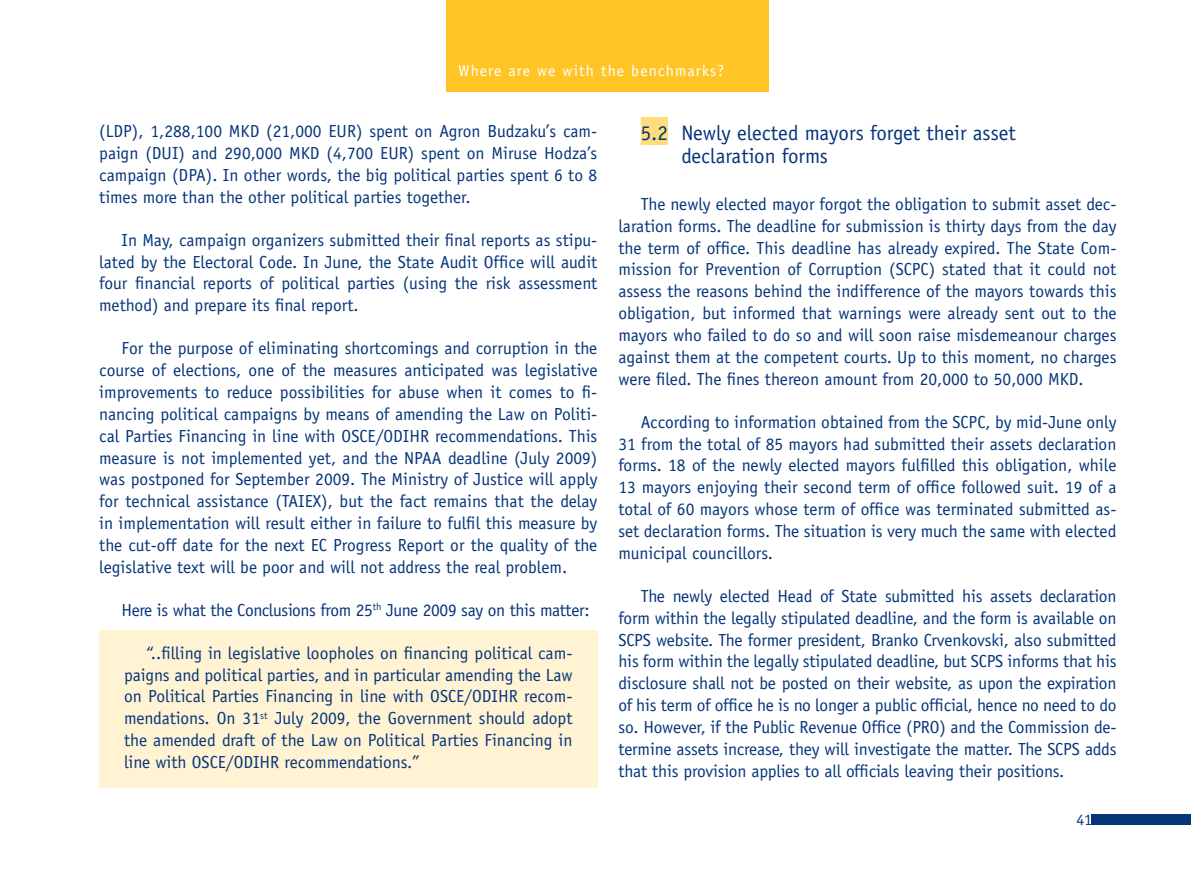
<style>
.page{position:relative;width:1191px;height:893px;background:#fff}
.page>*{position:absolute;margin:0;border:0;box-sizing:border-box;transform-origin:0 0}
.t1{font:21px/22.8px "Officina Sans";color:#06357a}
.t2{font:17.5px/21.9px "Officina Sans";color:#06357a;text-align:justify}
.t3{font:17.5px "Officina Sans";letter-spacing:-.02em;color:#06357a}
.t4{font:15.75px "Officina Sans";letter-spacing:.075em;color:#fff}
.t5{font:15.75px "Officina Serif";color:#06357a}
</style>
<div class="page">
<div style="left:446px;top:0;width:323px;height:91px;background:#ffc425"></div>
<div style="left:1091px;top:814px;width:100px;height:11px;background:#06357a"></div>
<div style="left:99px;top:631px;width:499px;height:157px;background:#fff3d3"></div>
<div style="left:641px;top:117px;width:27px;height:28px;background:#ffdc7c"></div>
<p class="t4" style="left:458px;top:62px;width:267px">Where are we with the benchmarks?</p>
<p class="t2" style="left:99px;top:120px;width:500px">(LDP), 1,288,100 MKD (21,000 EUR) spent on Agron Budzaku’s cam&shy;paign (DUI) and 290,000 MKD (4,700 EUR) spent on Miruse Hodza’s campaign (DPA). In other words, the big political parties spent 6 to 8 times more than the other political parties together.</p>
<p class="t2" style="left:99px;top:229px;width:500px;text-indent:22px">In May, campaign organizers submitted their final reports as stipu&shy;lated by the Electoral Code. In June, the State Audit Office will audit four financial reports of political parties (using the risk assessment method) and prepare its final report.</p>
<p class="t2" style="left:99px;top:337px;width:500px;text-indent:22px">For the purpose of eliminating shortcomings and corruption in the course of elections, one of the measures anticipated was legislative improvements to reduce possibilities for abuse when it comes to fi&shy;nancing political campaigns by means of amending the Law on Politi&shy;cal Parties Financing in line with OSCE/ODIHR recommendations. This measure is not implemented yet, and the NPAA deadline (July 2009) was postponed for September 2009. The Ministry of Justice will apply for technical assistance (TAIEX), but the fact remains that the delay in implementation will result either in failure to fulfil this measure by the cut-off date for the next EC Progress Report or the quality of the legislative text will be poor and will not address the real problem.</p>
<p class="t3" style="left:122px;top:600px;width:469px">Here is what the Conclusions from 25<sup>th</sup> June 2009 say on this matter:</p>
<p class="t2" style="left:124px;top:642px;width:450px;text-indent:22px">“..filling in legislative loopholes on financing political cam&shy;paigns and political parties, and in particular amending the Law on Political Parties Financing in line with OSCE/ODIHR recom&shy;mendations. On 31<sup>st</sup> July 2009, the Government should adopt the amended draft of the Law on Political Parties Financing in line with OSCE/ODIHR recommendations.”</p>
<p class="t1" style="left:681px;top:121px;width:336px;text-indent:-41px">5.2 Newly elected mayors forget their asset declaration forms</p>
<p class="t2" style="left:618px;top:193px;width:499px;text-indent:22px">The newly elected mayor forgot the obligation to submit asset dec&shy;laration forms. The deadline for submission is thirty days from the day the term of office. This deadline has already expired. The State Com&shy;mission for Prevention of Corruption (SCPC) stated that it could not assess the reasons behind the indifference of the mayors towards this obligation, but informed that warnings were already sent out to the mayors who failed to do so and will soon raise misdemeanour charges against them at the competent courts. Up to this moment, no charges were filed. The fines thereon amount from 20,000 to 50,000 MKD.</p>
<p class="t2" style="left:618px;top:411px;width:499px;text-indent:22px">According to information obtained from the SCPC, by mid-June only 31 from the total of 85 mayors had submitted their assets declaration forms. 18 of the newly elected mayors fulfilled this obligation, while 13 mayors enjoying their second term of office followed suit. 19 of a total of 60 mayors whose term of office was terminated submitted as&shy;set declaration forms. The situation is very much the same with elected municipal councillors.</p>
<p class="t2" style="left:618px;top:585px;width:500px;text-indent:22px">The newly elected H ead of State submitted his assets declaration form within the legally stipulated deadline, and the form is available on SCPS website. The former president, Branko Crvenkovski, also submitted his form within the legally stipulated deadline, but SCPS informs that his disclosure shall not be posted on their website, as upon the expiration of his term of office he is no longer a public official, hence no need to do so. H owever, if the Public Revenue Office (PRO) and the Commission de&shy;termine assets increase, they will investigate the matter. The SCPS adds that this provision applies to all officials leaving their positions.</p>
<p class="t5" style="left:1076px;top:810px;width:17px">41</p>
</div>
